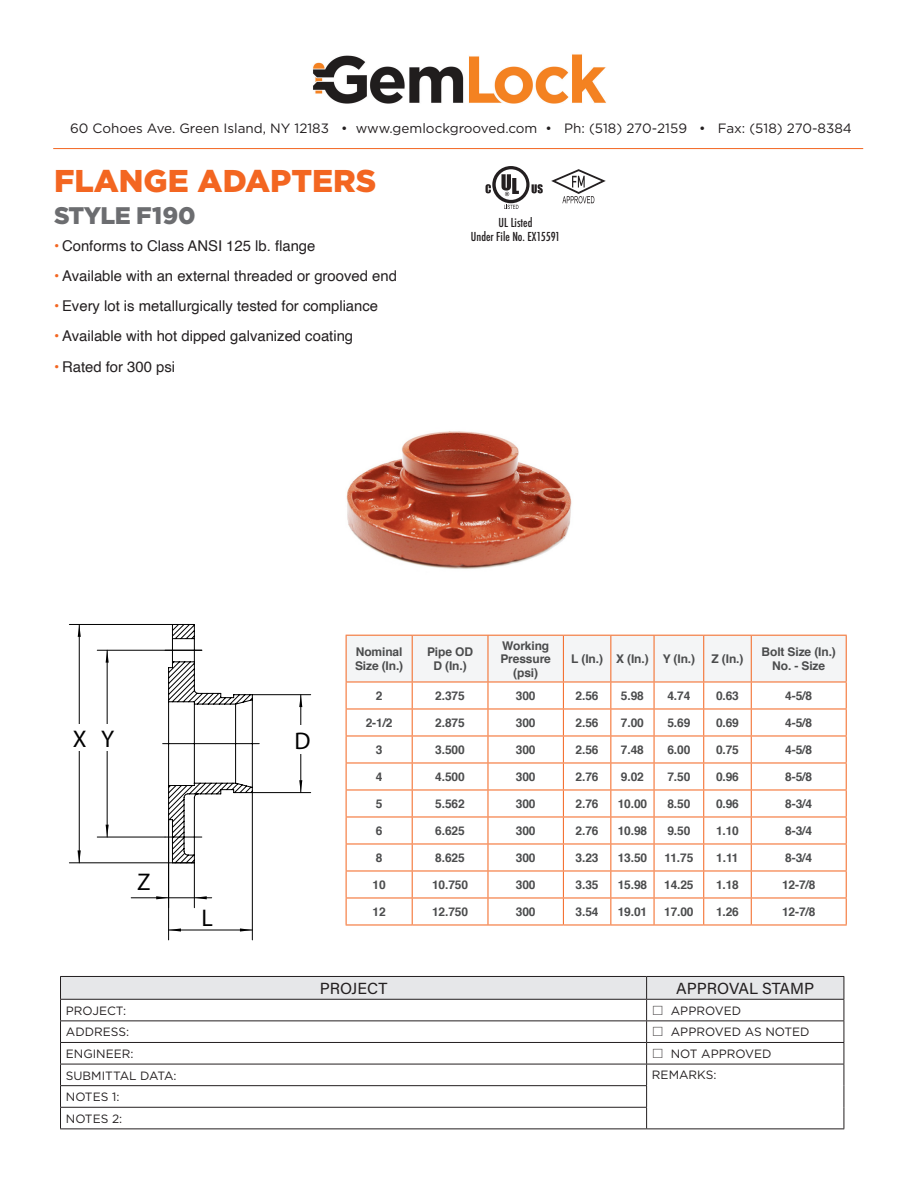
<style>
.page{position:relative;width:918px;height:1188px;background:#fff}
.page>*{position:absolute;margin:0;border:0;box-sizing:border-box;transform-origin:0 0}
.HEAD{font:900 31.5px "Gotham";color:#f36621}
.t1{font:24.15px "Myriad Pro";color:#000}
.HEAD-2{font:900 24px "Gotham";letter-spacing:-.025em;color:#6c6d70}
.t2{font:16.05px "Acumin Variable Concept";color:#231f20}
.t3{font:14.85px "Helvetica";color:#231f20}
.t4{font:13.5px "Gotham";color:#231f20}
.t5{font:700 12px/13.5px "Helvetica";letter-spacing:-.01em;color:#4b4c4d;text-align:center}
.t6{font:12px "Gotham";color:#231f20}
.HEAD-3{font:500 condensed 12px/13.4px "Futura";color:#231f20;text-align:center}
.s1{color:#f36621}
.s2{font-family:"Hira Kaku Std N W8"}
</style>
<div class="page">
<hr style="left:53px;top:148px;width:810px;height:1px;background:#f36621">
<img style="left:346px;top:431px;width:226px;height:138px">
<img style="left:313px;top:54px;width:293px;height:50px">
<hr style="left:647px;top:1129px;width:197px;height:1px;background:#231f20">
<hr style="left:60px;top:1129px;width:587px;height:1px;background:#231f20">
<svg style="left:60px;top:976px;width:785px;height:153px"></svg>
<hr style="left:60px;top:999px;width:587px;height:1px;background:#231f20">
<hr style="left:647px;top:999px;width:197px;height:1px;background:#231f20">
<svg style="left:551px;top:169px;width:55px;height:34px"></svg>
<svg style="left:486px;top:166px;width:57px;height:43px"></svg>
<svg style="left:346px;top:635px;width:501px;height:289px"></svg>
<hr style="left:346px;top:924px;width:66px;height:1px;background:#f36621">
<hr style="left:412px;top:924px;width:76px;height:1px;background:#f36621">
<hr style="left:488px;top:924px;width:75px;height:1px;background:#f36621">
<hr style="left:563px;top:924px;width:48px;height:1px;background:#f36621">
<hr style="left:611px;top:924px;width:43px;height:1px;background:#f36621">
<hr style="left:654px;top:924px;width:50px;height:1px;background:#f36621">
<hr style="left:704px;top:924px;width:47px;height:1px;background:#f36621">
<hr style="left:751px;top:924px;width:96px;height:1px;background:#f36621">
<svg style="left:162px;top:624px;width:98px;height:240px"></svg>
<hr style="left:79px;top:624px;width:1px;height:239px;background:#000">
<div style="left:68px;top:724px;width:25px;height:27px;background:#fff"></div>
<hr style="left:301px;top:695px;width:1px;height:98px;background:#000">
<svg style="left:299px;top:695px;width:3px;height:12px"></svg>
<svg style="left:299px;top:780px;width:3px;height:12px"></svg>
<hr style="left:252px;top:694px;width:59px;height:1px;background:#000">
<hr style="left:252px;top:792px;width:59px;height:1px;background:#000">
<svg style="left:78px;top:625px;width:3px;height:12px"></svg>
<hr style="left:69px;top:624px;width:103px;height:1px;background:#000">
<hr style="left:69px;top:863px;width:125px;height:1px;background:#000">
<hr style="left:107px;top:650px;width:1px;height:187px;background:#000">
<svg style="left:106px;top:651px;width:3px;height:12px"></svg>
<svg style="left:106px;top:825px;width:3px;height:12px"></svg>
<hr style="left:97px;top:650px;width:105px;height:1px;background:#000">
<hr style="left:97px;top:837px;width:68px;height:1px;background:#000">
<hr style="left:169px;top:930px;width:83px;height:1px;background:#000">
<svg style="left:240px;top:928px;width:12px;height:4px"></svg>
<svg style="left:169px;top:928px;width:12px;height:4px"></svg>
<hr style="left:252px;top:793px;width:1px;height:147px;background:#000">
<hr style="left:168px;top:820px;width:1px;height:120px;background:#000">
<hr style="left:131px;top:898px;width:81px;height:1px;background:#000">
<svg style="left:156px;top:896px;width:12px;height:3px"></svg>
<hr style="left:194px;top:863px;width:1px;height:45px;background:#000">
<svg style="left:194px;top:896px;width:13px;height:3px"></svg>
<svg style="left:78px;top:850px;width:3px;height:13px"></svg>
<div style="left:97px;top:724px;width:24px;height:27px;background:#fff"></div>
<div style="left:291px;top:725px;width:26px;height:29px;background:#fff"></div>
<p class="t4" style="left:70px;top:119px;width:783px">60 Cohoes Ave. Green Island, NY 12183 • www.gemlockgrooved.com • Ph: (518) 270-2159 • Fax: (518) 270-8384</p>
<p class="HEAD" style="left:54px;top:159px;width:324px">FLANGE ADAPTERS</p>
<p class="HEAD-2" style="left:54px;top:199px;width:143px">STYLE F190</p>
<p class="t3" style="left:54px;top:234px;width:263px"><span class="s1">•</span> Conforms to Class ANSI 125 lb. flange</p>
<p class="t3" style="left:54px;top:264px;width:344px"><span class="s1">•</span> Available with an external threaded or grooved end</p>
<p class="t3" style="left:54px;top:294px;width:326px"><span class="s1">•</span> Every lot is metallurgically tested for compliance</p>
<p class="t3" style="left:54px;top:324px;width:301px"><span class="s1">•</span> Available with hot dipped galvanized coating</p>
<p class="t3" style="left:54px;top:355px;width:123px"><span class="s1">•</span> Rated for 300 psi</p>
<p class="HEAD-3" style="left:471px;top:216px;width:91px">UL Listed<br>Under File No. EX15591</p>
<p class="t5" style="left:355px;top:646px;width:50px;text-align:left">Nominal<br>Size (In.)</p>
<p class="t5" style="left:427px;top:646px;width:47px">Pipe OD<br>D (In.)</p>
<p class="t5" style="left:500px;top:639px;width:52px">Working<br>Pressure (psi)</p>
<p class="t5" style="left:571px;top:652px;width:33px">L (In.)</p>
<p class="t5" style="left:616px;top:652px;width:34px">X (In.)</p>
<p class="t5" style="left:663px;top:652px;width:34px">Y (In.)</p>
<p class="t5" style="left:712px;top:652px;width:33px">Z (In.)</p>
<p class="t5" style="left:762px;top:646px;width:76px">Bolt Size (In.)</p>
<p class="t5" style="left:772px;top:659px;width:54px">No. - Size</p>
<p class="t1" style="left:73px;top:724px;width:43px">X Y</p>
<p class="t1" style="left:137px;top:867px;width:15px">Z</p>
<p class="t1" style="left:202px;top:903px;width:13px">L</p>
<p class="t1" style="left:295px;top:726px;width:18px">D</p>
<p class="t5" style="left:376px;top:689px;width:8px">2</p>
<p class="t5" style="left:435px;top:689px;width:31px">2.375</p>
<p class="t5" style="left:516px;top:689px;width:21px">300</p>
<p class="t5" style="left:576px;top:689px;width:24px">2.56</p>
<p class="t5" style="left:621px;top:689px;width:24px">5.98</p>
<p class="t5" style="left:667px;top:689px;width:24px">4.74</p>
<p class="t5" style="left:716px;top:689px;width:24px">0.63</p>
<p class="t5" style="left:785px;top:689px;width:28px">4-5/8</p>
<p class="t5" style="left:366px;top:716px;width:28px">2-1/2</p>
<p class="t5" style="left:435px;top:716px;width:31px">2.875</p>
<p class="t5" style="left:516px;top:716px;width:21px">300</p>
<p class="t5" style="left:576px;top:716px;width:24px">2.56</p>
<p class="t5" style="left:621px;top:716px;width:24px">7.00</p>
<p class="t5" style="left:667px;top:716px;width:24px">5.69</p>
<p class="t5" style="left:716px;top:716px;width:24px">0.69</p>
<p class="t5" style="left:785px;top:716px;width:28px">4-5/8</p>
<p class="t5" style="left:376px;top:743px;width:8px">3</p>
<p class="t5" style="left:435px;top:743px;width:31px">3.500</p>
<p class="t5" style="left:516px;top:743px;width:21px">300</p>
<p class="t5" style="left:576px;top:743px;width:24px">2.56</p>
<p class="t5" style="left:621px;top:743px;width:24px">7.48</p>
<p class="t5" style="left:667px;top:743px;width:24px">6.00</p>
<p class="t5" style="left:716px;top:743px;width:24px">0.75</p>
<p class="t5" style="left:785px;top:743px;width:28px">4-5/8</p>
<p class="t5" style="left:376px;top:770px;width:8px">4</p>
<p class="t5" style="left:435px;top:770px;width:31px">4.500</p>
<p class="t5" style="left:516px;top:770px;width:21px">300</p>
<p class="t5" style="left:576px;top:770px;width:24px">2.76</p>
<p class="t5" style="left:621px;top:770px;width:24px">9.02</p>
<p class="t5" style="left:667px;top:770px;width:24px">7.50</p>
<p class="t5" style="left:716px;top:770px;width:24px">0.96</p>
<p class="t5" style="left:785px;top:770px;width:28px">8-5/8</p>
<p class="t5" style="left:376px;top:797px;width:8px">5</p>
<p class="t5" style="left:435px;top:797px;width:31px">5.562</p>
<p class="t5" style="left:516px;top:797px;width:21px">300</p>
<p class="t5" style="left:576px;top:797px;width:24px">2.76</p>
<p class="t5" style="left:618px;top:797px;width:31px">10.00</p>
<p class="t5" style="left:667px;top:797px;width:24px">8.50</p>
<p class="t5" style="left:716px;top:797px;width:24px">0.96</p>
<p class="t5" style="left:785px;top:797px;width:28px">8-3/4</p>
<p class="t5" style="left:376px;top:824px;width:8px">6</p>
<p class="t5" style="left:435px;top:824px;width:31px">6.625</p>
<p class="t5" style="left:516px;top:824px;width:21px">300</p>
<p class="t5" style="left:576px;top:824px;width:24px">2.76</p>
<p class="t5" style="left:618px;top:824px;width:31px">10.98</p>
<p class="t5" style="left:667px;top:824px;width:24px">9.50</p>
<p class="t5" style="left:716px;top:824px;width:24px">1.10</p>
<p class="t5" style="left:785px;top:824px;width:28px">8-3/4</p>
<p class="t5" style="left:376px;top:851px;width:8px">8</p>
<p class="t5" style="left:435px;top:851px;width:31px">8.625</p>
<p class="t5" style="left:516px;top:851px;width:21px">300</p>
<p class="t5" style="left:576px;top:851px;width:24px">3.23</p>
<p class="t5" style="left:618px;top:851px;width:31px">13.50</p>
<p class="t5" style="left:664px;top:851px;width:30px">11.75</p>
<p class="t5" style="left:716px;top:851px;width:24px">1.11</p>
<p class="t5" style="left:785px;top:851px;width:28px">8-3/4</p>
<p class="t5" style="left:373px;top:878px;width:15px">10</p>
<p class="t5" style="left:432px;top:878px;width:38px">10.750</p>
<p class="t5" style="left:516px;top:878px;width:21px">300</p>
<p class="t5" style="left:576px;top:878px;width:24px">3.35</p>
<p class="t5" style="left:618px;top:878px;width:31px">15.98</p>
<p class="t5" style="left:664px;top:878px;width:31px">14.25</p>
<p class="t5" style="left:716px;top:878px;width:24px">1.18</p>
<p class="t5" style="left:782px;top:878px;width:35px">12-7/8</p>
<p class="t5" style="left:373px;top:905px;width:15px">12</p>
<p class="t5" style="left:432px;top:905px;width:38px">12.750</p>
<p class="t5" style="left:516px;top:905px;width:21px">300</p>
<p class="t5" style="left:576px;top:905px;width:24px">3.54</p>
<p class="t5" style="left:618px;top:905px;width:31px">19.01</p>
<p class="t5" style="left:664px;top:905px;width:31px">17.00</p>
<p class="t5" style="left:716px;top:905px;width:24px">1.26</p>
<p class="t5" style="left:782px;top:905px;width:35px">12-7/8</p>
<p class="t2" style="left:320px;top:977px;width:69px">PROJECT</p>
<p class="t2" style="left:676px;top:977px;width:140px">APPROVAL STAMP</p>
<p class="t6" style="left:66px;top:1003px;width:62px">PROJECT:</p>
<p class="t6" style="left:652px;top:1003px;width:91px"><span class="s2">□</span> APPROVED</p>
<p class="t6" style="left:66px;top:1025px;width:65px">ADDRESS:</p>
<p class="t6" style="left:652px;top:1025px;width:159px"><span class="s2">□</span> APPROVED AS NOTED</p>
<p class="t6" style="left:66px;top:1046px;width:69px">ENGINEER:</p>
<p class="t6" style="left:652px;top:1046px;width:121px"><span class="s2">□</span> NOT APPROVED</p>
<p class="t6" style="left:66px;top:1068px;width:112px">SUBMITTAL DATA:</p>
<p class="t6" style="left:652px;top:1067px;width:66px">REMARKS:</p>
<p class="t6" style="left:66px;top:1089px;width:55px">NOTES 1:</p>
<p class="t6" style="left:66px;top:1111px;width:58px">NOTES 2:</p>
</div>
